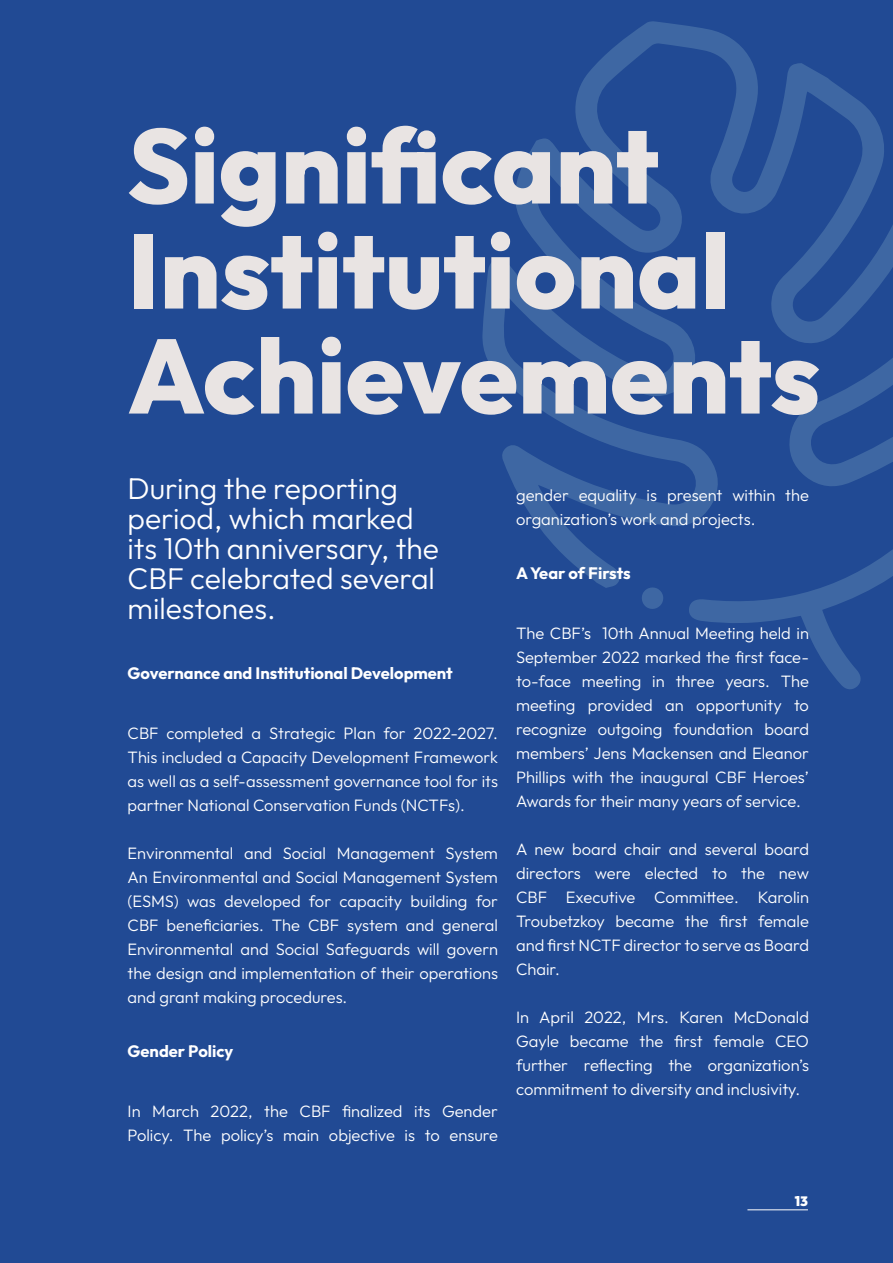
<style>
.page{position:relative;width:893px;height:1263px;background:#214a94}
.page>*{position:absolute;margin:0;border:0;box-sizing:border-box;transform-origin:0 0}
.t1{font:800 105px/105px "Outfit";color:#e9e4e3}
.t2{font:300 30px/30px "Outfit";color:#fff}
.t3{font:300 16.5px/24px "Outfit";color:#fff;text-align:justify}
.t4{font:700 16.5px "Outfit";color:#fff}
.t5{font:900 13.5px "Outfit";color:#fff}
</style>
<div class="page">
<svg style="left:482px;top:21px;width:411px;height:668px"></svg>
<svg style="left:640px;top:586px;width:25px;height:24px"></svg>
<hr style="left:747px;top:1209px;width:61px;height:1px;background:#fff">
<h1 class="t1" style="left:128px;top:112px;width:694px">Significant<br>Institutional<br>Achievements</h1>
<h2 class="t2" style="left:128px;top:473px;width:313px">During the reporting period, which marked its 10th anniversary, the<br>CBF celebrated several milestones.</h2>
<p class="t4" style="left:128px;top:663px;width:327px">Governance and Institutional Development</p>
<p class="t3" style="left:128px;top:721px;width:372px">CBF completed a Strategic Plan for 2022-2027.<br>This included a Capacity Development Framework as well as a self-assessment governance tool for its partner National Conservation Funds (NCTFs).</p>
<p class="t3" style="left:128px;top:841px;width:372px">Environmental and Social Management System An Environmental and Social Management System (ESMS) was developed for capacity building for CBF beneficiaries. The CBF system and general Environmental and Social Safeguards will govern the design and implementation of their operations and grant making procedures.</p>
<p class="t4" style="left:128px;top:1041px;width:107px">Gender Policy</p>
<p class="t3" style="left:128px;top:1099px;width:372px">In March 2022, the CBF finalized its Gender<br>Policy. The policy’s main objective is to ensure</p>
<p class="t3" style="left:516px;top:482px;width:294px">gender equality is present within the organization’s work and projects.</p>
<p class="t4" style="left:516px;top:562px;width:116px">A Year of Firsts</p>
<p class="t3" style="left:516px;top:620px;width:294px">The CBF’s 10th Annual Meeting held in September 2022 marked the first face&shy;to-face meeting in three years. The meeting provided an opportunity to recognize outgoing foundation board members’ Jens Mackensen and Eleanor Phillips with the inaugural CBF Heroes’ Awards for their many years of service.</p>
<p class="t3" style="left:516px;top:836px;width:294px">A new board chair and several board directors were elected to the new CBF Executive Committee. Karolin Troubetzkoy became the first female and first NCTF director to serve as Board Chair.</p>
<p class="t3" style="left:516px;top:1004px;width:294px">In April 2022, Mrs. Karen McDonald Gayle became the first female CEO further reflecting the organization’s commitment to diversity and inclusivity.</p>
<p class="t5" style="left:795px;top:1192px;width:15px">13</p>
</div>
